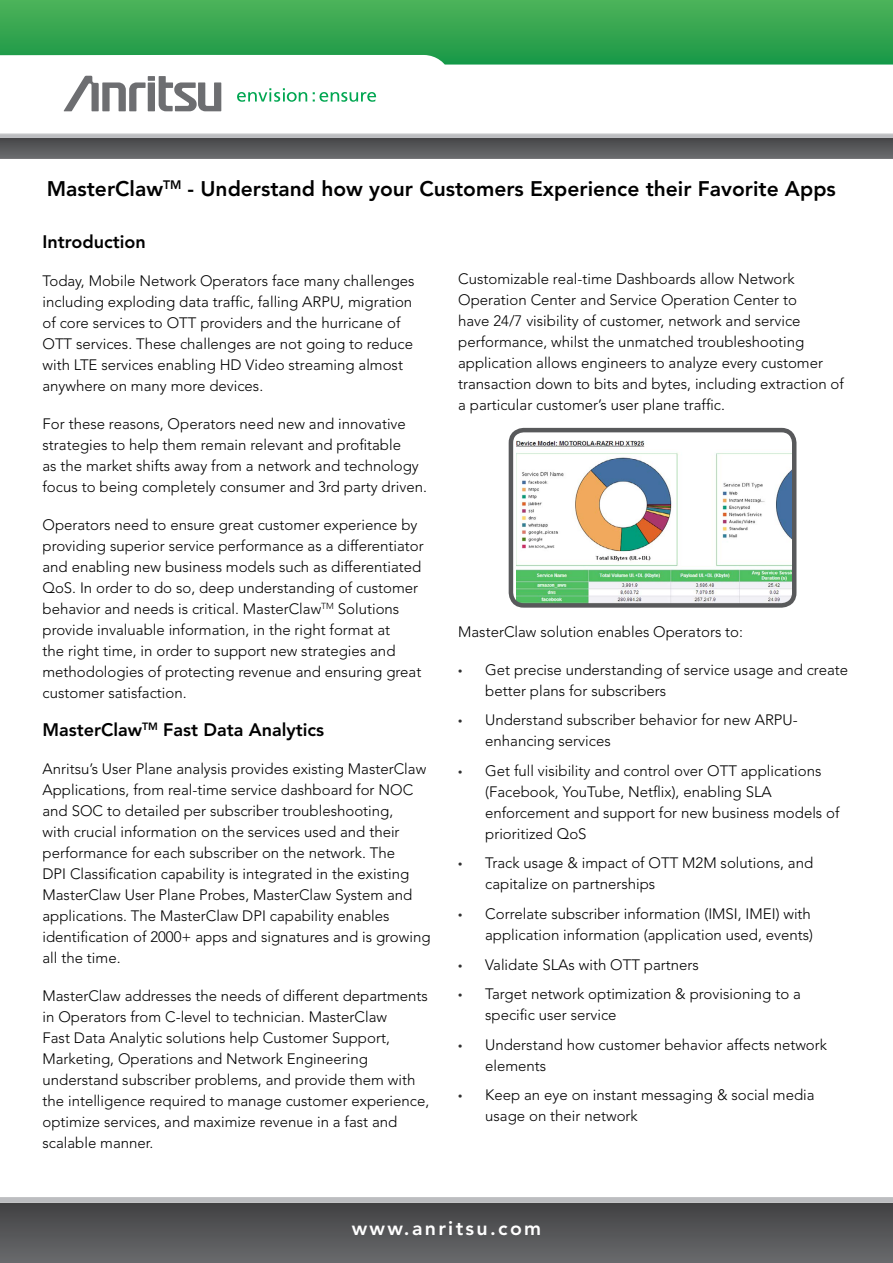
<style>
.page{position:relative;width:893px;height:1263px;background:#fff}
.page>*{position:absolute;margin:0;border:0;box-sizing:border-box;transform-origin:0 0}
.t1{font:800 21px "Avenir";color:#000}
.t2{font:800 19.5px "Avenir";letter-spacing:.12em;color:#fff}
.t3{font:800 18px "Avenir";color:#000}
.t4{font:300 15px/21px "Avenir";color:#000}
.s1{font-family:"Myriad Pro";font-weight:400;color:#303030}
</style>
<div class="page">
<svg style="left:0;top:1203px;width:893px;height:60px;background:#555557"></svg>
<svg style="left:0;top:0;width:893px;height:65px;background:#45ad5e"></svg>
<svg style="left:0;top:138px;width:893px;height:21px;background:#595a5c"></svg>
<svg style="left:64px;top:76px;width:157px;height:35px"></svg>
<svg style="left:237px;top:88px;width:70px;height:14px"></svg>
<svg style="left:313px;top:92px;width:63px;height:10px"></svg>
<img style="left:516px;top:440px;width:275px;height:163px">
<div style="left:509px;top:428px;width:287px;height:180px;border:4px solid #58595b;border-radius:13px"></div>
<h1 class="t1" style="left:47px;top:176px;width:791px">MasterClaw<sup>TM</sup> - Understand how your Customers Experience their Favorite Apps</h1>
<p class="t3" style="left:43px;top:231px;width:105px">Introduction</p>
<p class="t4" style="left:43px;top:270px;width:374px">Today, Mobile Network Operators face many challenges including exploding data traffic, falling ARPU, migration of core services to OTT providers and the hurricane of OTT services. These challenges are not going to reduce with LTE services enabling HD Video streaming almost anywhere on many more devices.</p>
<p class="t4" style="left:43px;top:413px;width:386px">For these reasons, Operators need new and innovative strategies to help them remain relevant and profitable<br>as the market shifts away from a network and technology focus to being completely consumer and 3rd party driven.</p>
<p class="t4" style="left:43px;top:514px;width:383px">Operators need to ensure great customer experience by providing superior service performance as a differentiator and enabling new business models such as differentiated QoS. In order to do so, deep understanding of customer behavior and needs is critical. MasterClaw<sup>TM</sup> Solutions provide invaluable information, in the right format at<br>the right time, in order to support new strategies and methodologies of protecting revenue and ensuring great customer satisfaction.</p>
<p class="t3" style="left:43px;top:719px;width:283px">MasterClaw<sup>TM</sup> Fast Data Analytics</p>
<p class="t4" style="left:43px;top:758px;width:390px">Anritsu’s User Plane analysis provides existing MasterClaw Applications, from real-time service dashboard for NOC and SOC to detailed per subscriber troubleshooting,<br>with crucial information on the services used and their performance for each subscriber on the network. The<br>DPI Classification capability is integrated in the existing MasterClaw User Plane Probes, MasterClaw System and applications. The MasterClaw DPI capability enables identification of 2000+ apps and signatures and is growing all the time.</p>
<p class="t4" style="left:43px;top:986px;width:388px">MasterClaw addresses the needs of different departments in Operators from C-level to technician. MasterClaw<br>Fast Data Analytic solutions help Customer Support, Marketing, Operations and Network Engineering understand subscriber problems, and provide them with the intelligence required to manage customer experience, optimize services, and maximize revenue in a fast and scalable manner.</p>
<p class="t4" style="left:458px;top:268px;width:387px">Customizable real-time Dashboards allow Network Operation Center and Service Operation Center to<br>have 24/7 visibility of customer, network and service performance, whilst the unmatched troubleshooting application allows engineers to analyze every customer transaction down to bits and bytes, including extraction of a particular customer’s user plane traffic.</p>
<p class="t4" style="left:458px;top:621px;width:286px">MasterClaw solution enables Operators to:</p>
<p class="t4" style="left:485px;top:659px;width:364px;text-indent:-27px"><span class="s1">•</span> Get precise understanding of service usage and create better plans for subscribers</p>
<p class="t4" style="left:485px;top:710px;width:314px;text-indent:-27px"><span class="s1">•</span> Understand subscriber behavior for new ARPU&shy;enhancing services</p>
<p class="t4" style="left:485px;top:760px;width:356px;text-indent:-27px"><span class="s1">•</span> Get full visibility and control over OTT applications (Facebook, YouTube, Netflix), enabling SLA enforcement and support for new business models of prioritized QoS</p>
<p class="t4" style="left:485px;top:853px;width:329px;text-indent:-27px"><span class="s1">•</span> Track usage &amp; impact of OTT M2M solutions, and capitalize on partnerships</p>
<p class="t4" style="left:458px;top:903px;width:356px;text-align:right"><span class="s1">•</span> Correlate subscriber information (IMSI, IMEI) with application information (application used, events)</p>
<p class="t4" style="left:458px;top:954px;width:242px"><span class="s1">•</span> Validate SLAs with OTT partners</p>
<p class="t4" style="left:485px;top:983px;width:317px;text-indent:-27px"><span class="s1">•</span> Target network optimization &amp; provisioning to a specific user service</p>
<p class="t4" style="left:485px;top:1034px;width:343px;text-indent:-27px"><span class="s1">•</span> Understand how customer behavior affects network elements</p>
<p class="t4" style="left:485px;top:1084px;width:331px;text-indent:-27px"><span class="s1">•</span> Keep an eye on instant messaging &amp; social media usage on their network</p>
<h2 class="t2" style="left:352px;top:1216px;width:191px">www.anritsu.com</h2>
</div>
